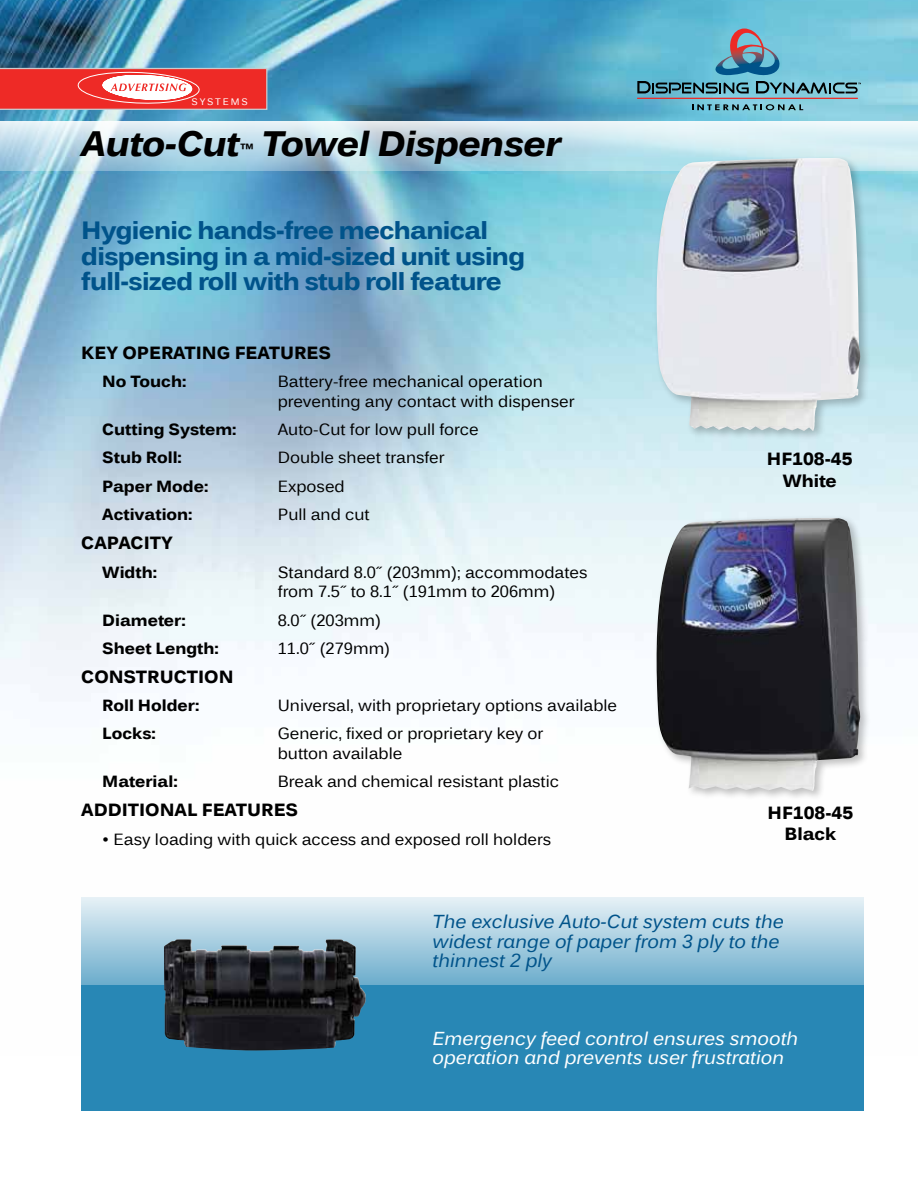
<style>
.page{position:relative;width:918px;height:1188px;background:#fff}
.page>*{position:absolute;margin:0;border:0;box-sizing:border-box;transform-origin:0 0}
.t1{font:italic 700 36px "Endurance Pro";letter-spacing:-.01em;color:#000}
.t2{font:700 25.5px/25.5px "Endurance Pro";letter-spacing:-.025em;color:#00538a}
.t3{font:italic 19.2px/19.5px "Endurance Pro";color:#00538a}
.t4{font:italic 19.2px/19.5px "Endurance Pro";color:#fff}
.t5{font:700 18px/21.6px "Endurance Pro";color:#000;text-align:center}
.t6{font:16.5px/19.5px "Endurance Pro";color:#000}
.t7{font:700 16.5px "Endurance Pro";color:#000}
.t8{font:9.6px "Endurance Pro";letter-spacing:.19em;color:#fff}
.s1{font-size:18px}
</style>
<div class="page">
<img style="left:0;top:0;width:918px;height:701px">
<svg style="left:692px;top:104px;width:111px;height:6px"></svg>
<hr style="left:637px;top:98px;width:221px;height:1px;background:#ee2a26">
<svg style="left:637px;top:28px;width:224px;height:66px;background:#67acc1"></svg>
<svg style="left:81px;top:897px;width:783px;height:89px;background:#acd0e2"></svg>
<svg style="left:0;top:121px;width:918px;height:50px;background:#c4dfe9"></svg>
<div style="left:654px;top:155px;width:217px;height:286px;background:#000;opacity:.25"></div>
<img style="left:652px;top:158px;width:210px;height:273px">
<div style="left:653px;top:515px;width:218px;height:286px;background:#000;opacity:.25"></div>
<img style="left:652px;top:518px;width:210px;height:273px">
<div style="left:81px;top:986px;width:783px;height:125px;background:#2887b5"></div>
<img style="left:164px;top:939px;width:202px;height:112px">
<svg style="left:0;top:68px;width:267px;height:42px;background:#ee5653"></svg>
<p class="t8" style="left:192px;top:95px;width:58px">SYSTEMS</p>
<h1 class="t1" style="left:81px;top:118px;width:482px">Auto-Cut<span class="s1">™</span> Towel Dispenser</h1>
<h2 class="t2" style="left:81px;top:217px;width:445px">Hygienic hands-free mechanical dispensing in a mid-sized unit using full-sized roll with stub roll feature</h2>
<p class="t5" style="left:81px;top:341px;width:251px">KEY OPERATING FEATURES</p>
<p class="t7" style="left:102px;top:370px;width:86px">No Touch:</p>
<p class="t6" style="left:278px;top:371px;width:298px">Battery-free mechanical operation preventing any contact with dispenser</p>
<p class="t7" style="left:102px;top:418px;width:136px">Cutting System:</p>
<p class="t6" style="left:278px;top:419px;width:202px">Auto-Cut for low pull force</p>
<p class="t7" style="left:102px;top:446px;width:81px">Stub Roll:</p>
<p class="t6" style="left:278px;top:447px;width:168px">Double sheet transfer</p>
<p class="t7" style="left:102px;top:475px;width:108px">Paper Mode:</p>
<p class="t6" style="left:278px;top:476px;width:68px">Exposed</p>
<p class="t7" style="left:102px;top:503px;width:92px">Activation:</p>
<p class="t6" style="left:278px;top:504px;width:93px">Pull and cut</p>
<p class="t5" style="left:81px;top:531px;width:93px">CAPACITY</p>
<p class="t7" style="left:102px;top:560px;width:56px">Width:</p>
<p class="t6" style="left:278px;top:561px;width:311px">Standard 8.0˝ (203mm); accommodates from 7.5˝ to 8.1˝ (191mm to 206mm)</p>
<p class="t7" style="left:102px;top:608px;width:85px">Diameter:</p>
<p class="t6" style="left:278px;top:609px;width:105px">8.0˝ (203mm)</p>
<p class="t7" style="left:102px;top:637px;width:118px">Sheet Length:</p>
<p class="t6" style="left:278px;top:638px;width:114px">11.0˝ (279mm)</p>
<p class="t5" style="left:81px;top:665px;width:154px">CONSTRUCTION</p>
<p class="t7" style="left:102px;top:694px;width:99px">Roll Holder:</p>
<p class="t6" style="left:278px;top:695px;width:341px">Universal, with proprietary options available</p>
<p class="t7" style="left:102px;top:722px;width:55px">Locks:</p>
<p class="t6" style="left:278px;top:723px;width:267px">Generic, fixed or proprietary key or button available</p>
<p class="t7" style="left:102px;top:770px;width:77px">Material:</p>
<p class="t6" style="left:278px;top:771px;width:283px">Break and chemical resistant plastic</p>
<p class="t5" style="left:81px;top:798px;width:218px">ADDITIONAL FEATURES</p>
<p class="t6" style="left:102px;top:828px;width:450px">• Easy loading with quick access and exposed roll holders</p>
<p class="t5" style="left:767px;top:447px;width:87px">HF108-45<br>White</p>
<p class="t5" style="left:768px;top:801px;width:87px">HF108-45<br>Black</p>
<p class="t3" style="left:433px;top:911px;width:353px">The exclusive Auto-Cut system cuts the widest range of paper from 3 ply to the thinnest 2 ply</p>
<p class="t4" style="left:433px;top:1027px;width:367px">Emergency feed control ensures smooth operation and prevents user frustration</p>
</div>
